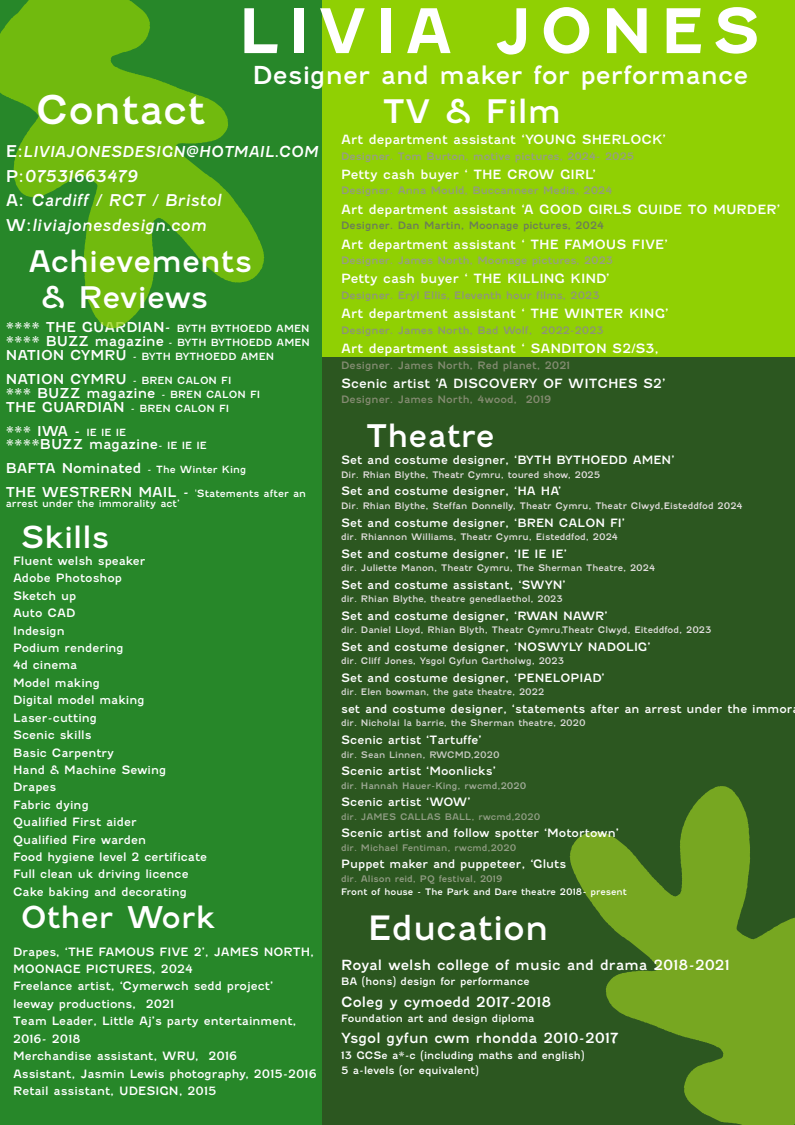
<style>
.page{position:relative;width:795px;height:1125px;background:#fff}
.page>*{position:absolute;margin:0;border:0;box-sizing:border-box;transform-origin:0 0}
.t1{font:700 61.38px "Fenwick Rg";letter-spacing:.12em;color:#fff}
.t2{font:39.25px "Fenwick Rg";color:#fff}
.t3{font:33.62px "Fenwick Rg";color:#fff}
.t4{font:32.5px "Fenwick Rg";color:#fff}
.t5{font:31.25px "Fenwick Rg";color:#fff}
.t6{font:30px "Fenwick Rg";color:#fff}
.t7{font:29.88px/35.8px "Fenwick Rg";color:#fff}
.t8{font:24.75px "Fenwick Rg";color:#fff}
.t9{font:italic 16.25px/24.6px "Fenwick Rg";color:#fff}
.t10{font:italic 15.12px "Fenwick Rg";color:#fff}
.t11{font:14px "Fenwick Rg";color:#fff}
.t12{font:13.62px/13.9px "Fenwick Rg";color:#fff}
.t13{font:12.75px "Fenwick Rg";color:#fff}
.t14{font:11.5px/17.4px "Fenwick Rg";color:#fff}
.t15{font:10.25px/15.5px "Fenwick Rg";color:#fff}
.t16{font:10.25px "Fenwick Rg";color:#969d87}
.t17{font:10.25px "Fenwick Rg";color:#8e957d}
.t18{font:10.25px "Fenwick Rg";color:#979c87}
.t19{font:10.25px "Fenwick Rg";color:#929984}
.t20{font:10.25px "Fenwick Rg";color:#6b7c5a}
.t21{font:10.25px "Fenwick Rg";color:#8c937a}
.t22{font:10.25px "Fenwick Rg";color:#848c72}
.t23{font:10.25px "Fenwick Rg";color:#858b72}
.t24{font:9.88px/13.9px "Fenwick Rg";color:#fff}
.t25{font:9px "Fenwick Rg";color:#e1dede}
.t26{font:9px "Fenwick Rg";color:#e3dede}
.t27{font:9px "Fenwick Rg";color:#d9d8d6}
.t28{font:9px "Fenwick Rg";color:#e2dede}
.t29{font:9px "Fenwick Rg";color:#e2dedd}
.t30{font:9px "Fenwick Rg";color:#fff}
.t31{font:9px "Fenwick Rg";color:#a1ab98}
.t32{font:9px "Fenwick Rg";color:#909d84}
.t33{font:9px "Fenwick Rg";color:#929d85}
.t34{font:9px "Fenwick Rg";color:#949d86}
.t35{font:9px "Fenwick Rg";color:#c7c9c1}
.s1{font-style:normal;font-size:16.25px}
.s2{font-style:normal}
.s3{font-size:9.88px}
.s4{font-size:13.62px}
</style>
<div class="page">
<div style="left:321px;top:357px;width:474px;height:768px;background:#2c5720"></div>
<div style="left:321px;top:0;width:474px;height:357px;background:#90d003"></div>
<div style="left:0;top:0;width:321px;height:1125px;background:#278729"></div>
<svg style="left:570px;top:786px;width:225px;height:339px;fill:#77a721"></svg>
<svg style="left:0;top:0;width:264px;height:328px;fill:#71ba0e"></svg>
<h1 class="t1" style="left:238px;top:-6px;width:524px">LIVIA JONES</h1>
<h3 class="t8" style="left:253px;top:60px;width:497px">Designer and maker for performance</h3>
<h2 class="t2" style="left:36px;top:86px;width:171px">Contact</h2>
<h3 class="t10" style="left:6px;top:142px;width:314px"><span class="s1">E:</span>LIVIAJONESDESIGN@HOTMAIL.COM</h3>
<h3 class="t9" style="left:6px;top:163px;width:217px"><span class="s2">P:</span>07531663479<br><span class="s2">A:</span> Cardiff / RCT / Bristol<br><span class="s2">W:</span>liviajonesdesign.com</h3>
<h3 class="t7" style="left:41px;top:244px;width:213px;text-indent:-13px">Achievements &amp; Reviews</h3>
<p class="t12" style="left:6px;top:320px;width:305px">**** THE GUARDIAN- <span class="s3">BYTH BYTHOEDD AMEN</span></p>
<p class="t24" style="left:6px;top:336px;width:306px"><span class="s4">**** BUZZ magazine</span> - BYTH BYTHOEDD AMEN<br><span class="s4">NATION CYMRU</span> - BYTH BYTHOEDD AMEN</p>
<p class="t24" style="left:6px;top:373px;width:227px"><span class="s4">NATION CYMRU</span> - BREN CALON FI</p>
<p class="t12" style="left:6px;top:386px;width:256px">*** BUZZ magazine <span class="s3">- BREN CALON FI</span></p>
<p class="t24" style="left:6px;top:401px;width:225px"><span class="s4">THE GUARDIAN</span> - BREN CALON FI</p>
<p class="t12" style="left:6px;top:424px;width:203px">*** IWA - <span class="s3">IE IE IE </span>****BUZZ magazine<span class="s3">- IE IE IE</span></p>
<p class="t12" style="left:6px;top:462px;width:242px">BAFTA Nominated <span class="s3">- The Winter King</span></p>
<p class="t24" style="left:6px;top:489px;width:302px;line-height:10px"><span class="s4">THE WESTRERN MAIL -</span> 'Statements after an arrest under the immorality act’</p>
<h3 class="t6" style="left:21px;top:519px;width:90px">Skills</h3>
<p class="t14" style="left:13px;top:552px;width:196px">Fluent welsh speaker<br>Adobe Photoshop<br>Sketch up<br>Auto CAD<br>Indesign<br>Podium rendering<br>4d cinema<br>Model making<br>Digital model making<br>Laser-cutting<br>Scenic skills<br>Basic Carpentry<br>Hand &amp; Machine Sewing<br>Drapes<br>Fabric dying<br>Qualified First aider<br>Qualified Fire warden<br>Food hygiene level 2 certificate<br>Full clean uk driving licence<br>Cake baking and decorating</p>
<h3 class="t6" style="left:21px;top:899px;width:196px">Other Work</h3>
<p class="t14" style="left:13px;top:943px;width:305px">Drapes, ‘THE FAMOUS FIVE 2’, JAMES NORTH, MOONAGE PICTURES, 2024<br>Freelance artist, ‘Cymerwch sedd project’ leeway productions, 2021<br>Team Leader, Little Aj’s party entertainment, 2016- 2018<br>Merchandise assistant, WRU, 2016<br>Assistant, Jasmin Lewis photography, 2015-2016<br>Retail assistant, UDESIGN, 2015</p>
<h3 class="t4" style="left:383px;top:92px;width:180px">TV &amp; Film</h3>
<p class="t13" style="left:341px;top:132px;width:326px">Art department assistant ‘YOUNG SHERLOCK’</p>
<p class="t16" style="left:341px;top:150px;width:295px">Designer. Tom Burton, motive pictures, 2024- 2025</p>
<p class="t13" style="left:341px;top:167px;width:256px">Petty cash buyer ‘ THE CROW GIRL’</p>
<p class="t19" style="left:341px;top:184px;width:272px">Designer. Anna Mould, Buccanneer Media, 2024</p>
<p class="t13" style="left:341px;top:201px;width:441px">Art department assistant ‘A GOOD GIRLS GUIDE TO MURDER’</p>
<p class="t20" style="left:341px;top:219px;width:264px">Designer. Dan Martin, Moonage pictures, 2024</p>
<p class="t13" style="left:341px;top:236px;width:328px">Art department assistant ‘ THE FAMOUS FIVE’</p>
<p class="t18" style="left:341px;top:254px;width:273px">Designer. James North, Moonage pictures, 2023</p>
<p class="t13" style="left:341px;top:271px;width:270px">Petty cash buyer ‘ THE KILLING KIND’</p>
<p class="t17" style="left:341px;top:289px;width:260px">Designer. Eryl Ellis, Eleventh hour films, 2023</p>
<p class="t13" style="left:341px;top:306px;width:329px">Art department assistant ‘ THE WINTER KING’</p>
<p class="t21" style="left:341px;top:324px;width:264px">Designer. James North, Bad Wolf, 2022-2023</p>
<p class="t13" style="left:341px;top:341px;width:319px">Art department assistant ‘ SANDITON S2/S3,</p>
<p class="t22" style="left:341px;top:359px;width:230px">Designer. James North, Red planet, 2021</p>
<p class="t13" style="left:341px;top:376px;width:326px">Scenic artist ‘A DISCOVERY OF WITCHES S2’</p>
<p class="t23" style="left:341px;top:394px;width:212px">Designer. James North, 4wood, 2019</p>
<h3 class="t5" style="left:366px;top:417px;width:130px">Theatre</h3>
<p class="t14" style="left:341px;top:452px;width:335px">Set and costume designer, ‘BYTH BYTHOEDD AMEN’</p>
<p class="t26" style="left:341px;top:469px;width:261px">Dir. Rhian Blythe, Theatr Cymru, toured show, 2025</p>
<p class="t14" style="left:341px;top:483px;width:222px">Set and costume designer, ‘HA HA’</p>
<p class="t26" style="left:341px;top:500px;width:403px">Dir. Rhian Blythe, Steffan Donnelly, Theatr Cymru, Theatr Clwyd,Eisteddfod 2024</p>
<p class="t14" style="left:341px;top:514px;width:285px">Set and costume designer, ‘BREN CALON FI’</p>
<p class="t29" style="left:341px;top:531px;width:278px">dir. Rhiannon Williams, Theatr Cymru, Eisteddfod, 2024</p>
<p class="t14" style="left:341px;top:545px;width:227px">Set and costume designer, ‘IE IE IE’</p>
<p class="t28" style="left:341px;top:562px;width:315px">dir. Juliette Manon, Theatr Cymru, The Sherman Theatre, 2024</p>
<p class="t14" style="left:341px;top:576px;width:226px">Set and costume assistant, ‘SWYN’</p>
<p class="t25" style="left:341px;top:594px;width:223px">dir. Rhian Blythe, theatre genedlaethol, 2023</p>
<p class="t14" style="left:341px;top:607px;width:268px">Set and costume designer, ‘RWAN NAWR’</p>
<p class="t25" style="left:341px;top:625px;width:372px">dir. Daniel Lloyd, Rhian Blyth, Theatr Cymru,Theatr Clwyd, Eiteddfod, 2023</p>
<p class="t14" style="left:341px;top:638px;width:311px">Set and costume designer, ‘NOSWYLY NADOLIG’</p>
<p class="t25" style="left:341px;top:656px;width:224px">dir. Cliff Jones, Ysgol Gyfun Gartholwg, 2023</p>
<p class="t14" style="left:341px;top:669px;width:265px">Set and costume designer, ‘PENELOPIAD’</p>
<p class="t27" style="left:341px;top:687px;width:205px">dir. Elen bowman, the gate theatre, 2022</p>
<p class="t14" style="left:341px;top:700px;width:453px">set and costume designer, ‘statements after an arrest under the immor</p>
<p class="t27" style="left:341px;top:718px;width:246px">dir. Nicholai la barrie, the Sherman theatre, 2020</p>
<p class="t14" style="left:341px;top:731px;width:142px">Scenic artist ‘Tartuffe’</p>
<p class="t35" style="left:341px;top:749px;width:160px">dir. Sean Linnen, RWCMD,2020</p>
<p class="t14" style="left:341px;top:762px;width:156px">Scenic artist ‘Moonlicks’</p>
<p class="t31" style="left:341px;top:780px;width:187px">dir. Hannah Hauer-King, rwcmd,2020</p>
<p class="t14" style="left:341px;top:793px;width:131px">Scenic artist ‘WOW’</p>
<p class="t32" style="left:341px;top:811px;width:201px">dir. JAMES CALLAS BALL, rwcmd,2020</p>
<p class="t14" style="left:341px;top:824px;width:279px">Scenic artist and follow spotter ‘Motortown’</p>
<p class="t33" style="left:341px;top:842px;width:177px">dir. Michael Fentiman, rwcmd,2020</p>
<p class="t14" style="left:341px;top:855px;width:227px">Puppet maker and puppeteer, ‘Gluts</p>
<p class="t34" style="left:341px;top:873px;width:163px">dir. Alison reid, PQ festival, 2019</p>
<p class="t30" style="left:341px;top:887px;width:287px">Front of house - The Park and Dare theatre 2018- present</p>
<h3 class="t3" style="left:368px;top:907px;width:182px">Education</h3>
<p class="t11" style="left:341px;top:956px;width:390px">Royal welsh college of music and drama 2018-2021</p>
<p class="t15" style="left:341px;top:974px;width:190px">BA (hons) design for performance</p>
<p class="t11" style="left:341px;top:993px;width:212px">Coleg y cymoedd 2017-2018</p>
<p class="t15" style="left:341px;top:1011px;width:195px">Foundation art and design diploma</p>
<p class="t11" style="left:341px;top:1030px;width:279px">Ysgol gyfun cwm rhondda 2010-2017</p>
<p class="t15" style="left:341px;top:1047px;width:245px">13 GCSe a*-c (including maths and english)<br>5 a-levels (or equivalent)</p>
</div>
